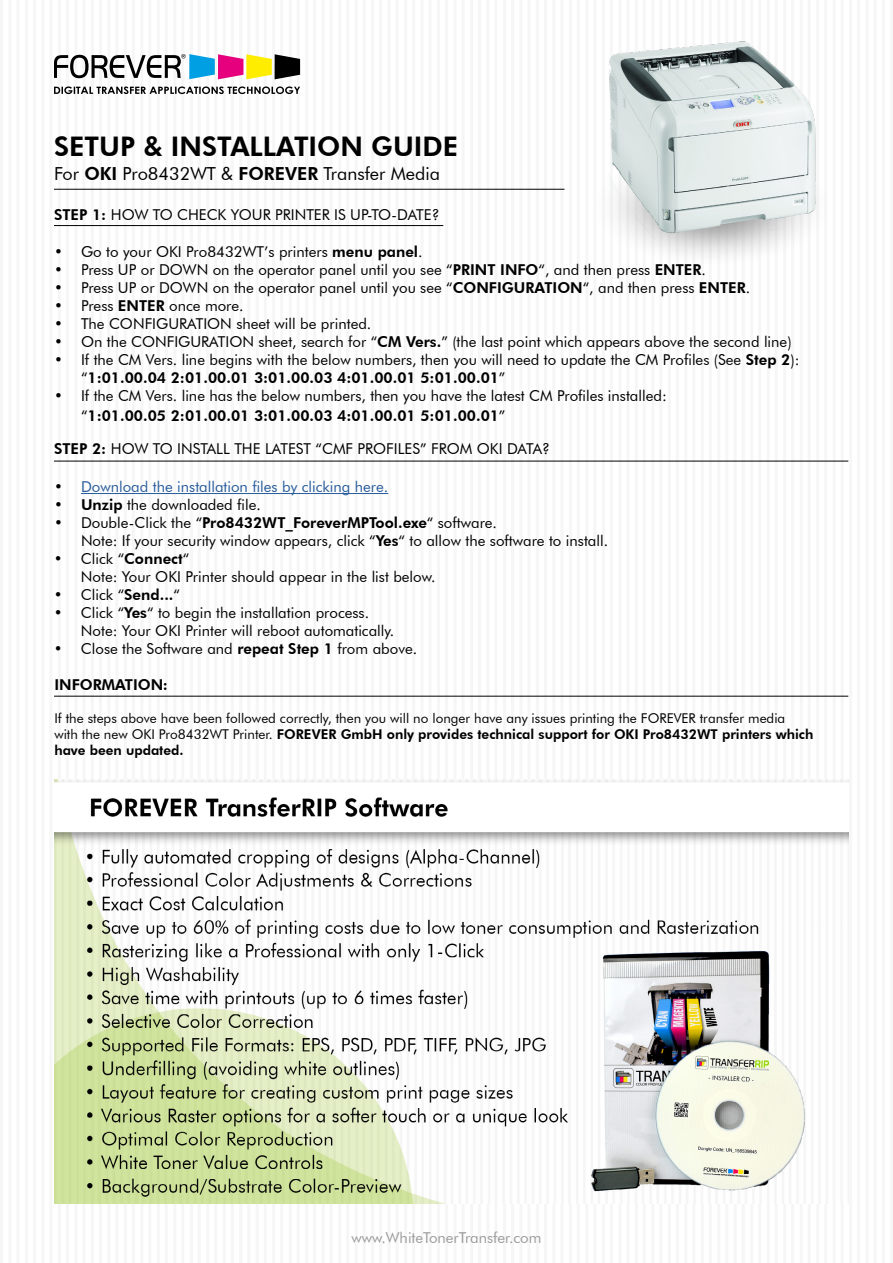
<style>
.page{position:relative;width:893px;height:1263px;background:#fff}
.page>*{position:absolute;margin:0;border:0;box-sizing:border-box;transform-origin:0 0}
.t1{font:800 27px "Futura BT";color:#000}
.t2{font:18px "Futura BT";color:#000}
.t3{font:15px/18px "Futura BT";color:#000}
.t4{font:15px "Futura BT";color:#275b9b}
.t5{font:15px "Futura BT";color:#9b9b9a}
.t6{font:800 15px "Futura BT";color:#000}
.t7{font:13.5px/16.2px "Futura BT";color:#000}
.s1{font-weight:800}
.s2{color:#000}
</style>
<div class="page">
<img style="left:602px;top:41px;width:224px;height:223px">
<hr style="left:54px;top:189px;width:510px;height:1px;background:#000">
<svg style="left:54px;top:86px;width:246px;height:8px"></svg>
<svg style="left:54px;top:54px;width:246px;height:25px"></svg>
<hr style="left:81px;top:493px;width:307px;height:1px;background:#275b9b">
<hr style="left:54px;top:461px;width:794px;height:1px;background:#000">
<hr style="left:54px;top:696px;width:794px;height:1px;background:#000">
<hr style="left:54px;top:225px;width:389px;height:1px;background:#000">
<img style="left:54px;top:780px;width:794px;height:423px">
<h1 class="t1" style="left:54px;top:130px;width:406px">SETUP &amp; INSTALLATION GUIDE</h1>
<p class="t2" style="left:54px;top:162px;width:388px">For <span class="s1">OKI</span> Pro8432WT &amp; <span class="s1">FOREVER</span> Transfer Media</p>
<p class="t3" style="left:54px;top:205px;width:387px"><span class="s1">STEP 1:</span> HOW TO CHECK YOUR PRINTER IS UP-TO-DATE?</p>
<p class="t3" style="left:54px;top:243px;width:370px">• Go to your OKI Pro8432WT’s printers <span class="s1">menu panel</span>.</p>
<p class="t3" style="left:54px;top:261px;width:653px">• Press UP or DOWN on the operator panel until you see “<span class="s1">PRINT INFO</span>“, and then press <span class="s1">ENTER</span>.</p>
<p class="t3" style="left:54px;top:279px;width:698px">• Press UP or DOWN on the operator panel until you see “<span class="s1">CONFIGURATION</span>“, and then press <span class="s1">ENTER</span>.</p>
<p class="t3" style="left:54px;top:297px;width:191px">• Press <span class="s1">ENTER</span> once more.</p>
<p class="t3" style="left:54px;top:315px;width:319px">• The CONFIGURATION sheet will be printed.</p>
<p class="t3" style="left:54px;top:333px;width:739px">• On the CONFIGURATION sheet, search for “<span class="s1">CM Vers.</span>” (the last point which appears above the second line)</p>
<p class="t3" style="left:81px;top:351px;width:720px;text-indent:-27px">• If the CM Vers. line begins with the below numbers, then you will need to update the CM Profiles (See <span class="s1">Step 2</span>): “<span class="s1">1:01.00.04 2:01.00.01 3:01.00.03 4:01.00.01 5:01.00.01</span>”</p>
<p class="t3" style="left:81px;top:386px;width:587px;line-height:19.5px;text-indent:-27px">• If the CM Vers. line has the below numbers, then you have the latest CM Profiles installed: “<span class="s1">1:01.00.05 2:01.00.01 3:01.00.03 4:01.00.01 5:01.00.01</span>”</p>
<p class="t3" style="left:54px;top:440px;width:497px"><span class="s1">STEP 2:</span> HOW TO INSTALL THE LATEST “CMF PROFILES” FROM OKI DATA?</p>
<p class="t4" style="left:54px;top:477px;width:336px"><span class="s2">•</span> Download the installation files by clicking here.</p>
<p class="t3" style="left:54px;top:495px;width:208px"><span class="s1">• Unzip</span> the downloaded file.</p>
<p class="t3" style="left:81px;top:513px;width:529px;text-indent:-27px">• Double-Click the “<span class="s1">Pro8432WT_ForeverMPTool.exe</span>“ software.<br>Note: If your security window appears, click “<span class="s1">Yes</span>“ to allow the software to install.</p>
<p class="t3" style="left:81px;top:549px;width:356px;text-indent:-27px">• Click “<span class="s1">Connect</span>“<br>Note: Your OKI Printer should appear in the list below.</p>
<p class="t3" style="left:54px;top:585px;width:128px">• Click “<span class="s1">Send...</span>“</p>
<p class="t3" style="left:81px;top:603px;width:315px;text-indent:-27px">• Click “<span class="s1">Yes</span>“ to begin the installation process.<br>Note: Your OKI Printer will reboot automatically.</p>
<p class="t3" style="left:54px;top:639px;width:365px">• Close the Software and <span class="s1">repeat Step 1</span> from above.</p>
<p class="t6" style="left:54px;top:676px;width:115px">INFORMATION:</p>
<p class="t7" style="left:54px;top:710px;width:761px">If the steps above have been followed correctly, then you will no longer have any issues printing the FOREVER transfer media<br>with the new OKI Pro8432WT Printer. <span class="s1">FOREVER GmbH only provides technical support for OKI Pro8432WT printers which have been updated.</span></p>
<p class="t5" style="left:351px;top:1228px;width:192px">www.WhiteTonerTransfer.com</p>
</div>
